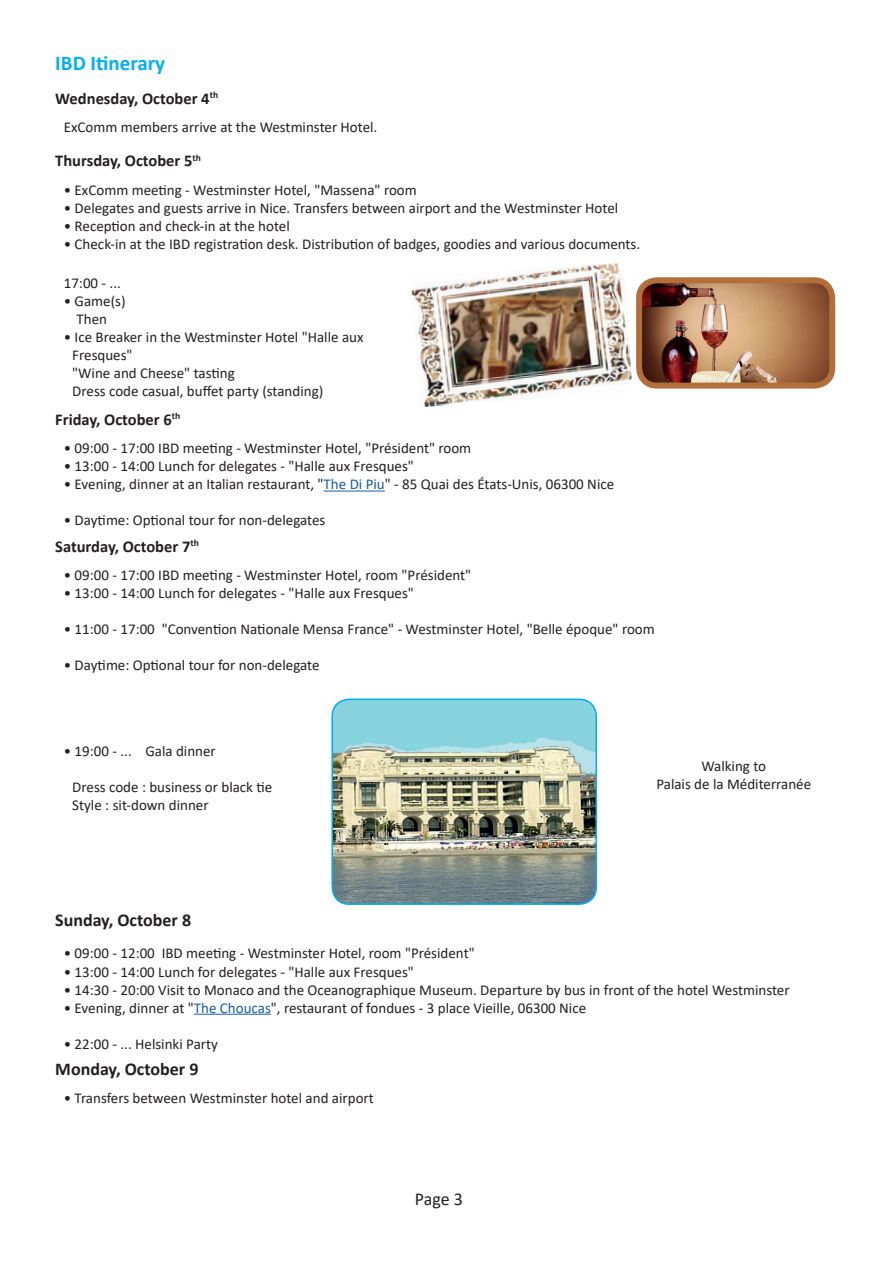
<style>
.page{position:relative;width:893px;height:1263px;background:#fff}
.page>*{position:absolute;margin:0;border:0;box-sizing:border-box;transform-origin:0 0}
.t1{font:700 21px "Calibri";color:#00aeef}
.t2{font:700 18px "Calibri";color:#231f20}
.t3{font:18px "Calibri";color:#231f20}
.t4{font:700 16.5px "Calibri";color:#231f20}
.t5{font:15px/18px "Calibri";color:#231f20;text-align:center}
.s1{color:#175d9e}
</style>
<div class="page">
<img style="left:334px;top:701px;width:262px;height:203px">
<div style="left:331px;top:698px;width:266px;height:207px;border:2px solid #00aeef;border-radius:17px"></div>
<img style="left:411px;top:263px;width:221px;height:144px">
<img style="left:643px;top:284px;width:185px;height:98px">
<div style="left:636px;top:277px;width:199px;height:112px;border:6px solid #b36f3b;border-radius:18px"></div>
<hr style="left:194px;top:1014px;width:77px;height:1px;background:#175d9e">
<hr style="left:324px;top:491px;width:61px;height:1px;background:#175d9e">
<h1 class="t1" style="left:55px;top:48px;width:111px">IBD Itinerary</h1>
<p class="t4" style="left:55px;top:86px;width:164px">Wednesday, October 4<sup>th</sup></p>
<p class="t5" style="left:64px;top:118px;width:315px">ExComm members arrive at the Westminster Hotel.</p>
<p class="t4" style="left:55px;top:149px;width:147px">Thursday, October 5<sup>th</sup></p>
<p class="t5" style="left:64px;top:181px;width:355px">• ExComm meeting - Westminster Hotel, "Massena" room</p>
<p class="t5" style="left:64px;top:199px;width:556px">• Delegates and guests arrive in Nice. Transfers between airport and the Westminster Hotel</p>
<p class="t5" style="left:64px;top:217px;width:228px">• Reception and check-in at the hotel</p>
<p class="t5" style="left:64px;top:235px;width:578px">• Check-in at the IBD registration desk. Distribution of badges, goodies and various documents.</p>
<p class="t5" style="left:64px;top:274px;width:59px">17:00 - ...</p>
<p class="t5" style="left:64px;top:292px;width:63px">• Game(s)<br>Then</p>
<p class="t5" style="left:72px;top:328px;width:293px;text-align:left;text-indent:-9px">• Ice Breaker in the Westminster Hotel "Halle aux<br>Fresques"<br>"Wine and Cheese" tasting<br>Dress code casual, buffet party (standing)</p>
<p class="t4" style="left:55px;top:407px;width:127px">Friday, October 6<sup>th</sup></p>
<p class="t5" style="left:64px;top:439px;width:409px">• 09:00 - 17:00 IBD meeting - Westminster Hotel, "Président" room</p>
<p class="t5" style="left:64px;top:457px;width:352px">• 13:00 - 14:00 Lunch for delegates - "Halle aux Fresques"</p>
<p class="t5" style="left:64px;top:475px;width:552px">• Evening, dinner at an Italian restaurant, "<span class="s1">The Di Piu</span>" - 85 Quai des États-Unis, 06300 Nice</p>
<p class="t5" style="left:64px;top:511px;width:263px">• Daytime: Optional tour for non-delegates</p>
<p class="t4" style="left:55px;top:534px;width:145px">Saturday, October 7<sup>th</sup></p>
<p class="t5" style="left:64px;top:566px;width:409px">• 09:00 - 17:00 IBD meeting - Westminster Hotel, room "Président"</p>
<p class="t5" style="left:64px;top:584px;width:352px">• 13:00 - 14:00 Lunch for delegates - "Halle aux Fresques"</p>
<p class="t5" style="left:64px;top:620px;width:592px">• 11:00 - 17:00 "Convention Nationale Mensa France" - Westminster Hotel, "Belle époque" room</p>
<p class="t5" style="left:64px;top:656px;width:257px">• Daytime: Optional tour for non-delegate</p>
<p class="t5" style="left:64px;top:741px;width:153px">• 19:00 - ... Gala dinner</p>
<p class="t5" style="left:72px;top:777px;width:202px;text-align:left">Dress code : business or black tie<br>Style : sit-down dinner</p>
<p class="t5" style="left:656px;top:756px;width:156px">Walking to<br>Palais de la Méditerranée</p>
<p class="t2" style="left:55px;top:907px;width:137px">Sunday, October 8</p>
<p class="t5" style="left:64px;top:944px;width:412px">• 09:00 - 12:00 IBD meeting - Westminster Hotel, room "Président"</p>
<p class="t5" style="left:64px;top:962px;width:352px">• 13:00 - 14:00 Lunch for delegates - "Halle aux Fresques"</p>
<p class="t5" style="left:64px;top:980px;width:727px">• 14:30 - 20:00 Visit to Monaco and the Oceanographique Museum. Departure by bus in front of the hotel Westminster</p>
<p class="t5" style="left:64px;top:998px;width:524px">• Evening, dinner at "<span class="s1">The Choucas</span>", restaurant of fondues - 3 place Vieille, 06300 Nice</p>
<p class="t5" style="left:64px;top:1034px;width:156px">• 22:00 - ... Helsinki Party</p>
<p class="t2" style="left:55px;top:1056px;width:145px">Monday, October 9</p>
<p class="t5" style="left:64px;top:1089px;width:312px">• Transfers between Westminster hotel and airport</p>
<p class="t3" style="left:415px;top:1186px;width:50px">Page 3</p>
</div>
